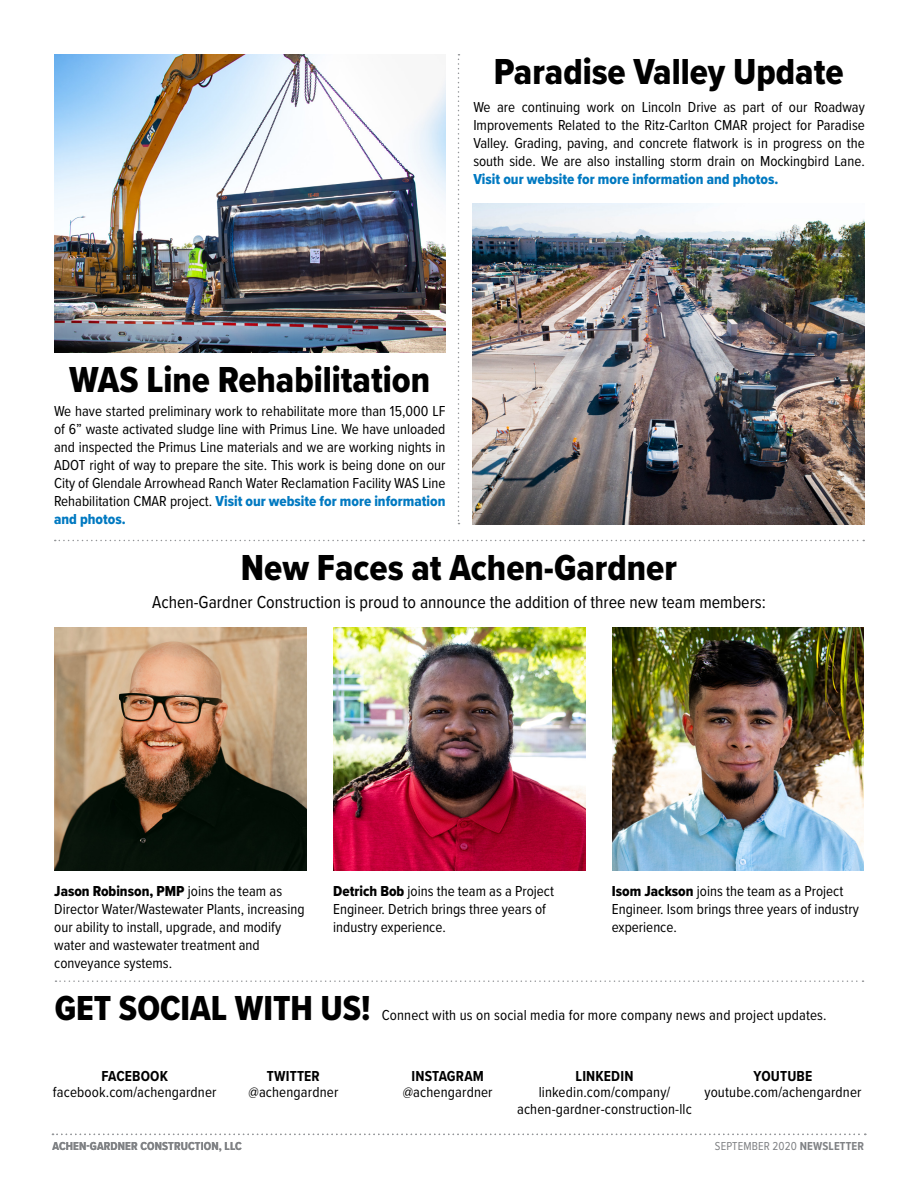
<style>
.page{position:relative;width:918px;height:1188px;background:#fff}
.page>*{position:absolute;margin:0;border:0;box-sizing:border-box;transform-origin:0 0}
.t1{font:37.5px "Proxima Nova Cond Extrabld";color:#000}
.t2{font:36px "Proxima Nova Cond Extrabld";color:#000}
.t3{font:18px "Proxima Nova Cond";color:#000}
.t4{font:15px/18px "Proxima Nova Cond";color:#000}
.t5{font:15px/18px "Proxima Nova Cond Extrabld";color:#0079c1}
.t6{font:700 15px "Proxima Nova Cond";letter-spacing:.01em;color:#000}
.t7{font:15px "Proxima Nova Cond Extrabld";color:#000}
.t8{font:700 12px "Proxima Nova Cond";letter-spacing:.01em;color:#808285}
.t9{font:12px "Proxima Nova Cond";letter-spacing:.01em;color:#808285}
.s1{font-family:"Proxima Nova Cond";color:#000}
.s2{font-family:"Proxima Nova Cond"}
.s3{font-family:"Proxima Nova Cond Extrabld"}
.s4{font-weight:700}
</style>
<div class="page">
<img style="left:472px;top:203px;width:392px;height:321px">
<svg style="left:52px;top:1134px;width:814px;height:1px"></svg>
<svg style="left:55px;top:540px;width:809px;height:1px"></svg>
<svg style="left:458px;top:54px;width:1px;height:470px"></svg>
<svg style="left:56px;top:980px;width:808px;height:2px"></svg>
<img style="left:54px;top:54px;width:392px;height:298px">
<img style="left:612px;top:627px;width:252px;height:244px">
<img style="left:333px;top:627px;width:252px;height:244px">
<img style="left:54px;top:627px;width:252px;height:244px">
<h1 class="t1" style="left:494px;top:44px;width:351px">Paradise Valley Update</h1>
<p class="t4" style="left:473px;top:97px;width:393px;text-align:justify">We are continuing work on Lincoln Drive as part of our Roadway Improvements Related to the Ritz-Carlton CMAR project for Paradise Valley. Grading, paving, and concrete flatwork is in progress on the south side. We are also installing storm drain on Mockingbird Lane.</p>
<p class="t5" style="left:473px;top:170px;width:307px">Visit our website for more information and photos.</p>
<h1 class="t1" style="left:69px;top:352px;width:362px">WAS Line Rehabilitation</h1>
<p class="t4" style="left:54px;top:402px;width:393px;text-align:justify">We have started preliminary work to rehabilitate more than 15,000 LF of 6” waste activated sludge line with Primus Line. We have unloaded and inspected the Primus Line materials and we are working nights in ADOT right of way to prepare the site. This work is being done on our City of Glendale Arrowhead Ranch Water Reclamation Facility WAS Line</p>
<p class="t5" style="left:54px;top:492px;width:393px"><span class="s1">Rehabilitation CMAR project.</span> Visit our website for more information and photos.</p>
<h1 class="t1" style="left:241px;top:540px;width:438px">New Faces at Achen-Gardner</h1>
<p class="t3" style="left:152px;top:589px;width:615px">Achen-Gardner Construction is proud to announce the addition of three new team members:</p>
<p class="t7" style="left:54px;top:880px;width:229px">Jason Robinson, PMP <span class="s2">joins the team as</span></p>
<p class="t4" style="left:54px;top:900px;width:252px">Director Water/Wastewater Plants, increasing our ability to install, upgrade, and modify water and wastewater treatment and conveyance systems.</p>
<p class="t4" style="left:333px;top:882px;width:222px"><span class="s3">Detrich Bob</span> joins the team as a Project<br>Engineer. Detrich brings three years of industry experience.</p>
<p class="t4" style="left:612px;top:882px;width:249px"><span class="s3">Isom Jackson</span> joins the team as a Project<br>Engineer. Isom brings three years of industry experience.</p>
<h2 class="t2" style="left:55px;top:981px;width:318px">GET SOCIAL WITH US!</h2>
<p class="t4" style="left:382px;top:1005px;width:446px">Connect with us on social media for more company news and project updates.</p>
<p class="t6" style="left:102px;top:1065px;width:68px">FACEBOOK</p>
<p class="t4" style="left:53px;top:1083px;width:165px">facebook.com/achengardner</p>
<p class="t6" style="left:267px;top:1065px;width:54px">TWITTER</p>
<p class="t4" style="left:249px;top:1083px;width:91px">@achengardner</p>
<p class="t6" style="left:412px;top:1065px;width:74px">INSTAGRAM</p>
<p class="t4" style="left:403px;top:1083px;width:91px">@achengardner</p>
<p class="t6" style="left:576px;top:1065px;width:59px">LINKEDIN</p>
<p class="t4" style="left:517px;top:1084px;width:176px;line-height:16.5px;text-align:center">linkedin.com/company/ achen-gardner-construction-llc</p>
<p class="t6" style="left:754px;top:1065px;width:60px">YOUTUBE</p>
<p class="t4" style="left:704px;top:1083px;width:159px">youtube.com/achengardner</p>
<p class="t8" style="left:52px;top:1137px;width:191px">ACHEN-GARDNER CONSTRUCTION, LLC</p>
<p class="t9" style="left:715px;top:1137px;width:151px">SEPTEMBER 2020 <span class="s4">NEWSLETTER</span></p>
</div>
